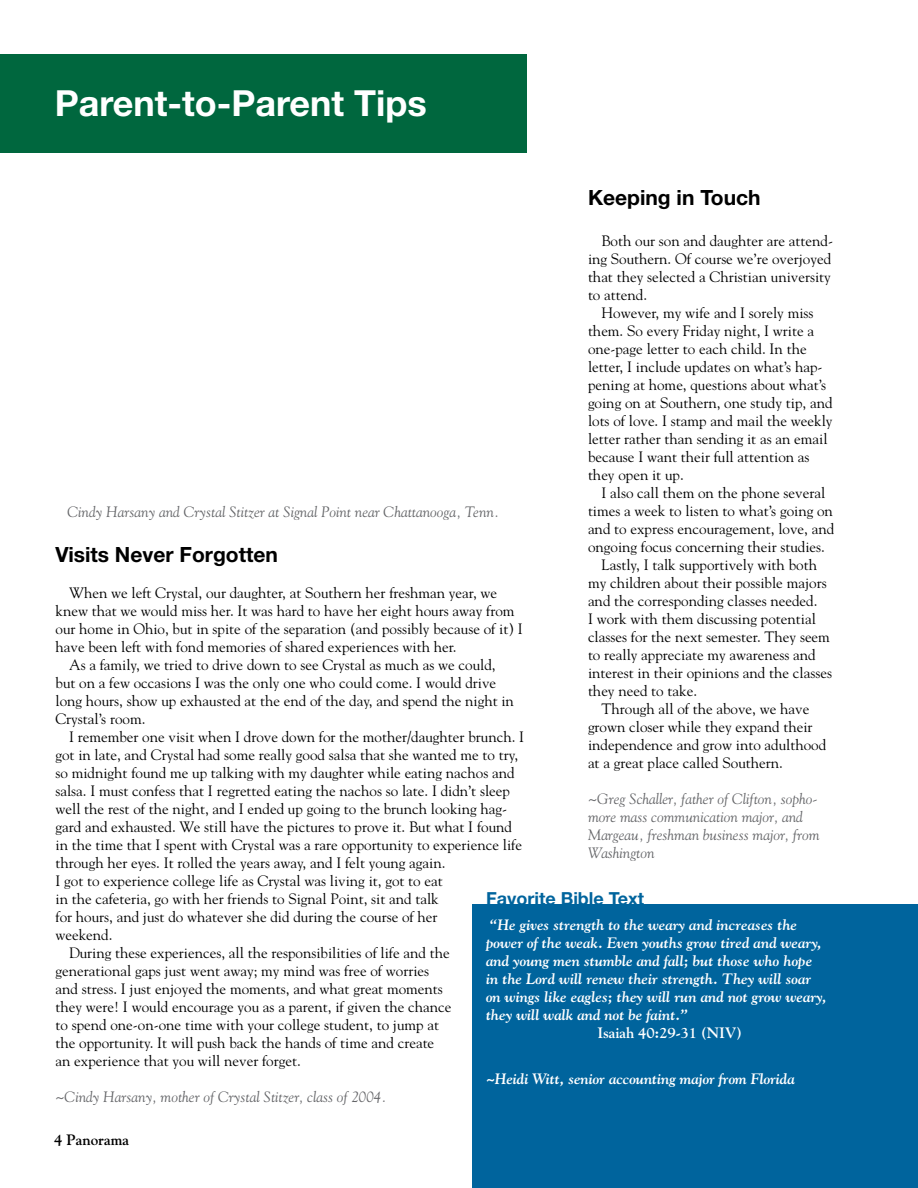
<style>
.page{position:relative;width:918px;height:1188px;background:#fff}
.page>*{position:absolute;margin:0;border:0;box-sizing:border-box;transform-origin:0 0}
.t1{font:700 36px "Helvetica Neue";color:#fff}
.t2{font:700 21px "Helvetica Neue";color:#000}
.t3{font:700 18px "Helvetica Neue";color:#00649d}
.t4{font:15px/18px "Goudy";color:#000}
.t5{font:italic 700 15px/18px "Goudy";letter-spacing:-.005em;color:#fff}
.t6{font:italic 15px/18px "Goudy";color:#636467}
.t7{font:700 15px "Goudy";letter-spacing:-.01em;color:#fff}
.t8{font:700 15px "Goudy";color:#000}
</style>
<div class="page">
<div style="left:472px;top:904px;width:446px;height:284px;background:#00649d"></div>
<div style="left:0;top:54px;width:526px;height:99px;background:#00673e"></div>
<h1 class="t1" style="left:55px;top:81px;width:374px">Parent-to-Parent Tips</h1>
<h2 class="t2" style="left:588px;top:185px;width:174px">Keeping in Touch</h2>
<p class="t4" style="left:588px;top:232px;width:247px;text-indent:14px">Both our son and daughter are attend&shy;ing Southern. Of course we’re overjoyed that they selected a Christian university to attend.</p>
<p class="t4" style="left:588px;top:304px;width:246px;text-indent:14px">However, my wife and I sorely miss them. So every Friday night, I write a one-page letter to each child. In the letter, I include updates on what’s hap&shy;pening at home, questions about what’s going on at Southern, one study tip, and lots of love. I stamp and mail the weekly letter rather than sending it as an email because I want their full attention as they open it up.</p>
<p class="t4" style="left:602px;top:484px;width:225px">I also call them on the phone several</p>
<p class="t4" style="left:588px;top:502px;width:246px">times a week to listen to what’s going on</p>
<p class="t4" style="left:588px;top:520px;width:248px">and to express encouragement, love, and</p>
<p class="t4" style="left:588px;top:538px;width:239px">ongoing focus concerning their studies.</p>
<p class="t4" style="left:602px;top:556px;width:217px">Lastly, I talk supportively with both</p>
<p class="t4" style="left:588px;top:574px;width:240px">my children about their possible majors</p>
<p class="t4" style="left:588px;top:592px;width:231px">and the corresponding classes needed.</p>
<p class="t4" style="left:588px;top:610px;width:229px">I work with them discussing potential</p>
<p class="t4" style="left:588px;top:628px;width:243px">classes for the next semester. They seem</p>
<p class="t4" style="left:588px;top:646px;width:229px">to really appreciate my awareness and</p>
<p class="t4" style="left:588px;top:664px;width:246px">interest in their opinions and the classes</p>
<p class="t4" style="left:588px;top:682px;width:111px">they need to take.</p>
<p class="t4" style="left:602px;top:700px;width:209px">Through all of the above, we have</p>
<p class="t4" style="left:588px;top:718px;width:226px">grown closer while they expand their</p>
<p class="t4" style="left:588px;top:736px;width:240px">independence and grow into adulthood</p>
<p class="t4" style="left:588px;top:754px;width:196px">at a great place called Southern.</p>
<p class="t6" style="left:588px;top:790px;width:233px">~Greg Schaller, father of Clifton, sopho&shy;more mass communication major, and<br>Margeau, freshman business major, from<br>Washington</p>
<p class="t6" style="left:68px;top:503px;width:433px">Cindy Harsany and Crystal Stitzer at Signal Point near Chattanooga, Tenn.</p>
<h2 class="t2" style="left:56px;top:542px;width:224px">Visits Never Forgotten</h2>
<p class="t4" style="left:69px;top:584px;width:430px">When we left Crystal, our daughter, at Southern her freshman year, we</p>
<p class="t4" style="left:56px;top:602px;width:461px">knew that we would miss her. It was hard to have her eight hours away from</p>
<p class="t4" style="left:56px;top:620px;width:469px">our home in Ohio, but in spite of the separation (and possibly because of it) I</p>
<p class="t4" style="left:56px;top:638px;width:403px">have been left with fond memories of shared experiences with her.</p>
<p class="t4" style="left:69px;top:656px;width:428px">As a family, we tried to drive down to see Crystal as much as we could,</p>
<p class="t4" style="left:56px;top:674px;width:442px">but on a few occasions I was the only one who could come. I would drive</p>
<p class="t4" style="left:56px;top:692px;width:460px">long hours, show up exhausted at the end of the day, and spend the night in</p>
<p class="t4" style="left:56px;top:710px;width:91px">Crystal’s room.</p>
<p class="t4" style="left:69px;top:728px;width:457px">I remember one visit when I drove down for the mother/daughter brunch. I</p>
<p class="t4" style="left:56px;top:746px;width:464px">got in late, and Crystal had some really good salsa that she wanted me to try,</p>
<p class="t4" style="left:56px;top:764px;width:461px">so midnight found me up talking with my daughter while eating nachos and</p>
<p class="t4" style="left:56px;top:782px;width:456px">salsa. I must confess that I regretted eating the nachos so late. I didn’t sleep</p>
<p class="t4" style="left:56px;top:800px;width:453px">well the rest of the night, and I ended up going to the brunch looking hag-</p>
<p class="t4" style="left:56px;top:818px;width:458px">gard and exhausted. We still have the pictures to prove it. But what I found</p>
<p class="t4" style="left:56px;top:836px;width:468px">in the time that I spent with Crystal was a rare opportunity to experience life</p>
<p class="t4" style="left:56px;top:854px;width:392px">through her eyes. It rolled the years away, and I felt young again.</p>
<p class="t4" style="left:56px;top:872px;width:389px">I got to experience college life as Crystal was living it, got to eat</p>
<p class="t4" style="left:56px;top:890px;width:385px">in the cafeteria, go with her friends to Signal Point, sit and talk</p>
<p class="t4" style="left:56px;top:908px;width:384px">for hours, and just do whatever she did during the course of her</p>
<p class="t4" style="left:56px;top:926px;width:59px">weekend.</p>
<p class="t4" style="left:69px;top:944px;width:382px">During these experiences, all the responsibilities of life and the</p>
<p class="t4" style="left:56px;top:962px;width:375px">generational gaps just went away; my mind was free of worries</p>
<p class="t4" style="left:56px;top:980px;width:389px">and stress. I just enjoyed the moments, and what great moments</p>
<p class="t4" style="left:56px;top:998px;width:398px">they were! I would encourage you as a parent, if given the chance</p>
<p class="t4" style="left:56px;top:1016px;width:385px">to spend one-on-one time with your college student, to jump at</p>
<p class="t4" style="left:56px;top:1034px;width:380px">the opportunity. It will push back the hands of time and create</p>
<p class="t4" style="left:56px;top:1052px;width:247px">an experience that you will never forget.</p>
<p class="t6" style="left:56px;top:1088px;width:332px">~Cindy Harsany, mother of Crystal Stitzer, class of 2004.</p>
<p class="t3" style="left:486px;top:888px;width:160px">Favorite Bible Text</p>
<p class="t5" style="left:486px;top:916px;width:342px">“He gives strength to the weary and increases the power of the weak. Even youths grow tired and weary, and young men stumble and fall; but those who hope in the Lord will renew their strength. They will soar on wings like eagles; they will run and not grow weary, they will walk and not be faint.”</p>
<p class="t7" style="left:598px;top:1024px;width:146px">Isaiah 40:29-31 (NIV)</p>
<p class="t5" style="left:486px;top:1070px;width:310px">~Heidi Witt, senior accounting major from Florida</p>
<p class="t8" style="left:54px;top:1131px;width:76px">4 Panorama</p>
</div>
